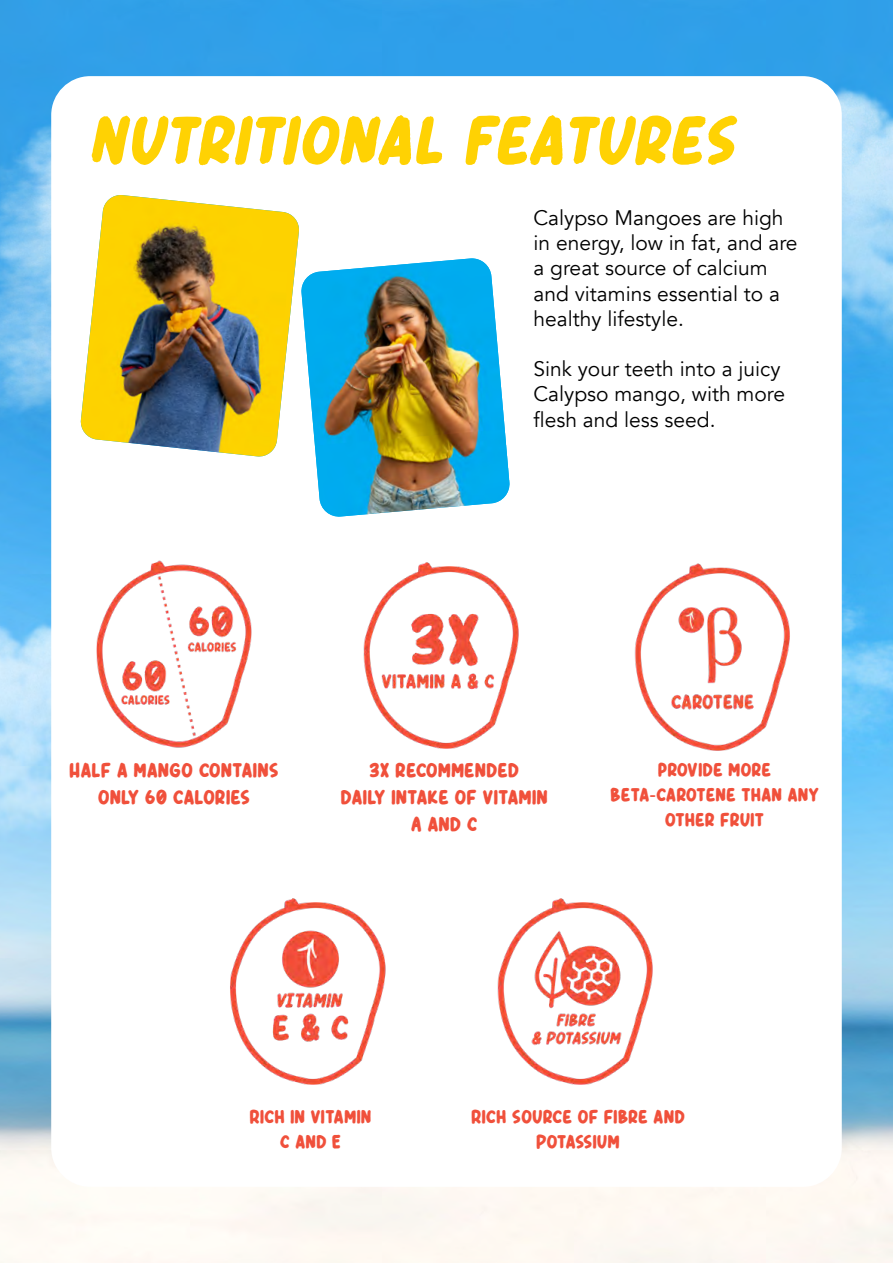
<style>
.page{position:relative;width:893px;height:1263px;background:#fff}
.page>*{position:absolute;margin:0;border:0;box-sizing:border-box;transform-origin:0 0}
.t1{font:italic 75px "Header Marker";letter-spacing:-.015em;color:#ffd203}
.t2{font:22.5px/27px "Header Marker";color:#f0503b;text-align:center}
.t3{font:21px/25.2px "Avenir";color:#000}
.t4{font:21px/25.2px "Header Marker";color:#f0503b;text-align:center}
</style>
<div class="page">
<img style="left:0;top:0;width:893px;height:1263px">
<div style="left:51px;top:76px;width:791px;height:1111px;background:#fff;border-radius:39px"></div>
<img style="left:230px;top:898px;width:156px;height:187px">
<img style="left:96px;top:560px;width:156px;height:188px">
<img style="left:497px;top:898px;width:156px;height:187px">
<img style="left:363px;top:562px;width:156px;height:187px">
<img style="left:634px;top:563px;width:156px;height:188px">
<img style="left:80px;top:195px;width:219px;height:262px">
<img style="left:301px;top:258px;width:209px;height:259px">
<h1 class="t1" style="left:87px;top:102px;width:647px">NUTRITIONAL FEATURES</h1>
<p class="t3" style="left:533px;top:206px;width:266px">Calypso Mangoes are high in energy, low in fat, and are a great source of calcium and vitamins essential to a healthy lifestyle.</p>
<p class="t3" style="left:533px;top:357px;width:253px">Sink your teeth into a juicy<br>Calypso mango, with more flesh and less seed.</p>
<p class="t2" style="left:69px;top:757px;width:211px">HALF A MANGO CONTAINS<br>ONLY 60 CALORIES</p>
<p class="t2" style="left:341px;top:757px;width:209px">3X RECOMMENDED<br>DAILY INTAKE OF VITAMIN<br>A AND C</p>
<p class="t4" style="left:610px;top:758px;width:211px">PROVIDE MORE<br>BETA-CAROTENE THAN ANY<br>OTHER FRUIT</p>
<p class="t4" style="left:249px;top:1105px;width:124px">RICH IN VITAMIN<br>C AND E</p>
<p class="t4" style="left:471px;top:1105px;width:215px">RICH SOURCE OF FIBRE AND<br>POTASSIUM</p>
</div>
